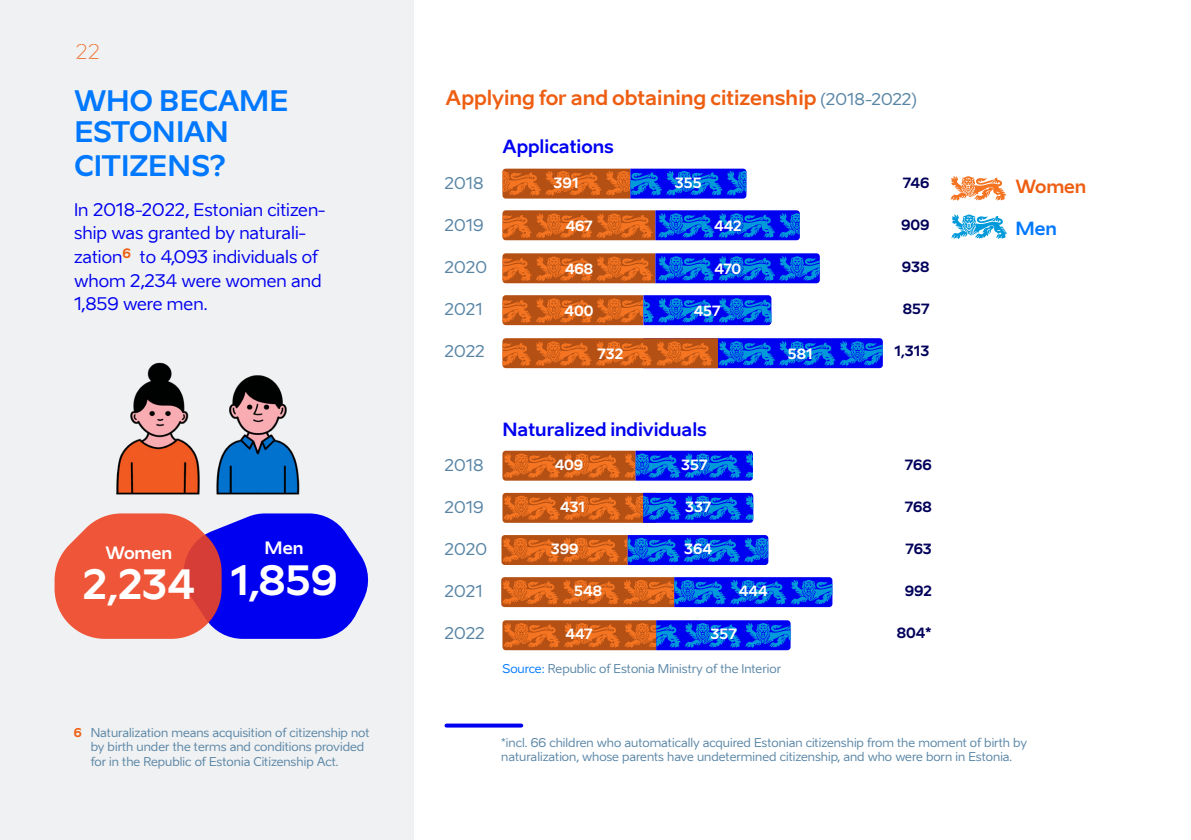
<style>
.page{position:relative;width:1191px;height:840px;background:#fff}
.page>*{position:absolute;margin:0;border:0;box-sizing:border-box;transform-origin:0 0}
.t1{font:700 40px "Aino";color:#fff}
.t2{font:700 28px/30.2px "Aino";letter-spacing:-.005em;color:#0078ff}
.t3{font:700 20px "Aino";color:#ee5e12}
.t4{font:20px "Aino Headline";color:#ee5e12}
.t5{font:700 18px "Aino";color:#0000f0}
.t6{font:700 18px "Aino";letter-spacing:-.005em;color:#ee5e12}
.t7{font:700 18px "Aino";color:#0078ff}
.t8{font:17.2px/23.6px "Aino";color:#0000f0}
.t9{font:700 17px "Aino";letter-spacing:-.005em;color:#fff}
.t10{font:16px "Aino";color:#5784a5}
.t11{font:700 14px "Aino";color:#fff}
.t12{font:700 14px "Aino";color:#00005a}
.t13{font:12px/14.4px "Aino";color:#5784a5}
.s1{font-weight:700;color:#ee5e12}
.s2{font-weight:400;font-size:16px;color:#5784a5}
.s3{color:#0078ff}
</style>
<div class="page">
<svg style="left:501px;top:535px;width:267px;height:29px;background:#614e86"></svg>
<svg style="left:502px;top:492px;width:251px;height:30px;background:#757"></svg>
<svg style="left:502px;top:450px;width:251px;height:30px;background:#70537d"></svg>
<div style="left:0;top:0;width:414px;height:839px;background:#f0f1f2"></div>
<svg style="left:502px;top:168px;width:244px;height:30px;background:#6f527e"></svg>
<svg style="left:502px;top:210px;width:298px;height:30px;background:#6b4f7e"></svg>
<svg style="left:502px;top:620px;width:288px;height:30px;background:#6f507a"></svg>
<svg style="left:446px;top:723px;width:75px;height:4px"></svg>
<img style="left:116px;top:362px;width:184px;height:133px">
<svg style="left:55px;top:513px;width:314px;height:125px;background:#87419c"></svg>
<svg style="left:950px;top:176px;width:56px;height:25px"></svg>
<svg style="left:502px;top:253px;width:318px;height:30px;background:#654f85"></svg>
<svg style="left:502px;top:295px;width:269px;height:30px;background:#6d507c"></svg>
<svg style="left:951px;top:214px;width:56px;height:25px"></svg>
<svg style="left:501px;top:577px;width:331px;height:29px;background:#6c517c"></svg>
<svg style="left:502px;top:338px;width:381px;height:30px;background:#745073"></svg>
<h3 class="t4" style="left:76px;top:39px;width:26px">22</h3>
<h2 class="t2" style="left:74px;top:85px;width:216px">WHO BECAME<br>ESTONIAN</h2>
<h2 class="t2" style="left:74px;top:150px;width:153px">CITIZENS?</h2>
<h3 class="t8" style="left:74px;top:198px;width:253px">In 2018-2022, Estonian citizen&shy;ship was granted by naturali&shy;zation<sup>6</sup> to 4,093 individuals of whom 2,234 were women and<br>1,859 were men.</h3>
<h3 class="t9" style="left:106px;top:541px;width:68px">Women</h3>
<h1 class="t1" style="left:83px;top:558px;width:113px">2,234</h1>
<h3 class="t9" style="left:265px;top:536px;width:40px">Men</h3>
<h1 class="t1" style="left:231px;top:553px;width:108px">1,859</h1>
<p class="t13" style="left:91px;top:725px;width:280px;text-indent:-17px"><span class="s1">6</span> Naturalization means acquisition of citizenship not by birth under the terms and conditions provided for in the Republic of Estonia Citizenship Act.</p>
<h3 class="t3" style="left:445px;top:85px;width:473px">Applying for and obtaining citizenship <span class="s2">(2018-2022)</span></h3>
<h3 class="t10" style="left:444px;top:173px;width:41px">2018</h3>
<h3 class="t10" style="left:444px;top:215px;width:40px">2019</h3>
<h3 class="t10" style="left:444px;top:257px;width:44px">2020</h3>
<h3 class="t10" style="left:444px;top:299px;width:40px">2021</h3>
<h3 class="t10" style="left:444px;top:341px;width:42px">2022</h3>
<h3 class="t5" style="left:502px;top:134px;width:113px">Applications</h3>
<p class="t11" style="left:553px;top:174px;width:27px">391</p>
<p class="t11" style="left:675px;top:174px;width:28px">355</p>
<p class="t11" style="left:566px;top:216px;width:28px">467</p>
<p class="t11" style="left:714px;top:216px;width:29px">442</p>
<p class="t11" style="left:565px;top:259px;width:30px">468</p>
<p class="t11" style="left:714px;top:259px;width:28px">470</p>
<p class="t11" style="left:564px;top:301px;width:30px">400</p>
<p class="t11" style="left:694px;top:301px;width:28px">457</p>
<p class="t11" style="left:597px;top:344px;width:27px">732</p>
<p class="t11" style="left:788px;top:344px;width:27px">581</p>
<h3 class="t5" style="left:502px;top:417px;width:206px">Naturalized individuals</h3>
<h3 class="t10" style="left:444px;top:455px;width:41px">2018</h3>
<h3 class="t10" style="left:444px;top:497px;width:40px">2019</h3>
<h3 class="t10" style="left:444px;top:539px;width:44px">2020</h3>
<h3 class="t10" style="left:444px;top:581px;width:40px">2021</h3>
<h3 class="t10" style="left:444px;top:623px;width:42px">2022</h3>
<p class="t11" style="left:565px;top:624px;width:29px">447</p>
<p class="t11" style="left:710px;top:624px;width:28px">357</p>
<p class="t11" style="left:554px;top:455px;width:30px">409</p>
<p class="t11" style="left:681px;top:455px;width:28px">357</p>
<p class="t11" style="left:560px;top:498px;width:27px">431</p>
<p class="t11" style="left:685px;top:498px;width:28px">337</p>
<p class="t11" style="left:551px;top:539px;width:29px">399</p>
<p class="t11" style="left:684px;top:539px;width:29px">364</p>
<p class="t11" style="left:574px;top:581px;width:29px">548</p>
<p class="t11" style="left:739px;top:581px;width:30px">444</p>
<p class="t13" style="left:502px;top:661px;width:280px"><span class="s3">Source:</span> Republic of Estonia Ministry of the Interior</p>
<p class="t12" style="left:903px;top:174px;width:28px">746</p>
<p class="t12" style="left:901px;top:216px;width:30px">909</p>
<p class="t12" style="left:901px;top:258px;width:29px">938</p>
<p class="t12" style="left:903px;top:300px;width:28px">857</p>
<p class="t12" style="left:894px;top:342px;width:36px">1,313</p>
<p class="t12" style="left:904px;top:455px;width:28px">766</p>
<p class="t12" style="left:905px;top:497px;width:28px">768</p>
<p class="t12" style="left:905px;top:539px;width:28px">763</p>
<p class="t12" style="left:904px;top:581px;width:29px">992</p>
<p class="t12" style="left:896px;top:623px;width:37px">804*</p>
<h3 class="t6" style="left:1015px;top:174px;width:72px">Women</h3>
<h3 class="t7" style="left:1015px;top:216px;width:43px">Men</h3>
<p class="t13" style="left:501px;top:735px;width:527px">*incl. 66 children who automatically acquired Estonian citizenship from the moment of birth by naturalization, whose parents have undetermined citizenship, and who were born in Estonia.</p>
</div>
